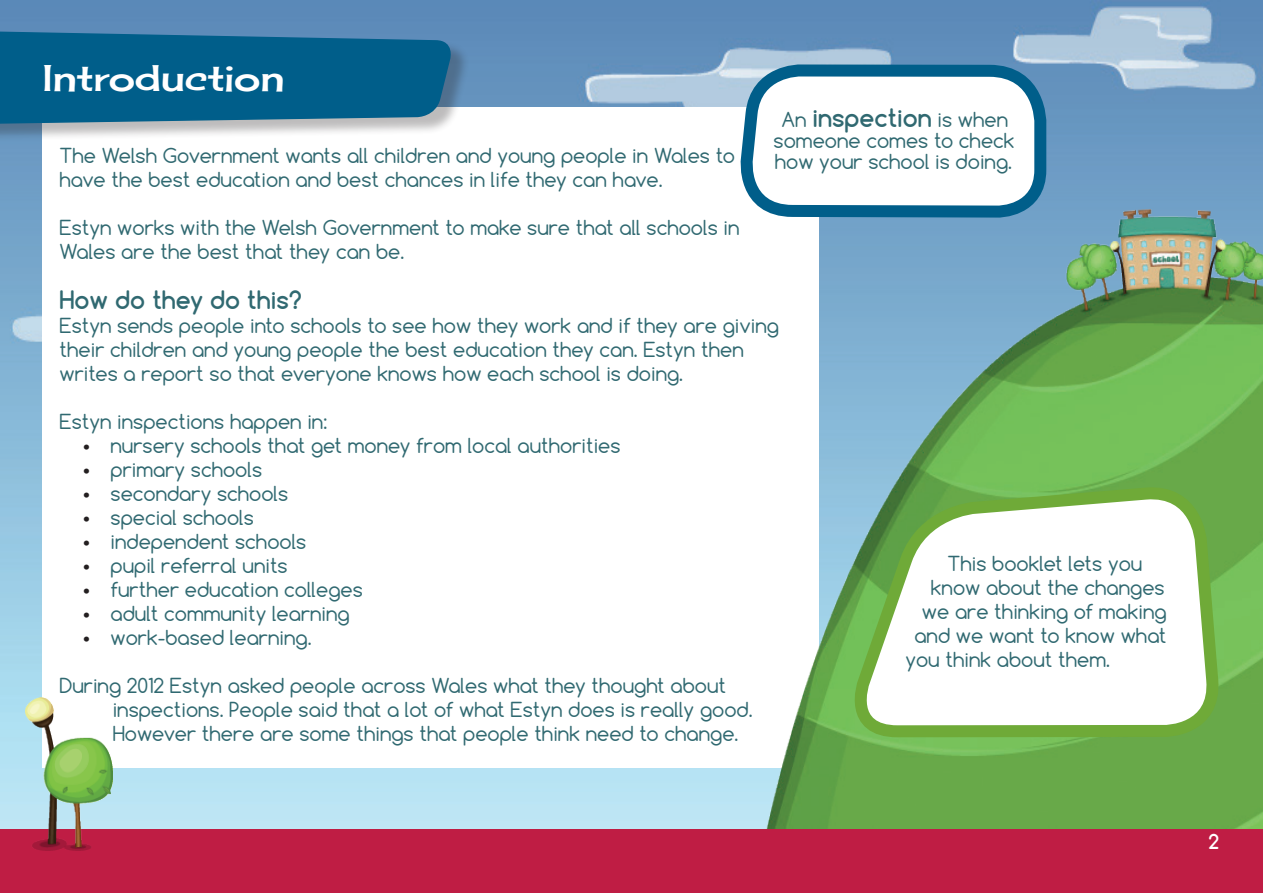
<style>
.page{position:relative;width:1263px;height:893px;background:#fff}
.page>*{position:absolute;margin:0;border:0;box-sizing:border-box;transform-origin:0 0}
.t1{font:36px "Cherry Cream Soda";color:#fff}
.t2{font:700 24px "Comfortaa";color:#306971}
.t3{font:19.5px/24px "Comfortaa";color:#306971}
.t4{font:700 19.5px "Comfortaa";color:#fff}
.s1{font-weight:400;font-size:19.5px}
.s2{font-family:"Times";font-size:18px;color:#231f20}
</style>
<div class="page">
<img style="left:0;top:0;width:1263px;height:829px">
<div style="left:43px;top:107px;width:776px;height:660px;background:#fff"></div>
<img style="left:706px;top:2px;width:557px;height:827px">
<div style="left:0;top:32px;width:470px;height:109px;background:#231f20;opacity:.3"></div>
<svg style="left:0;top:30px;width:454px;height:94px;background:#0f658f"></svg>
<svg style="left:734px;top:58px;width:318px;height:166px"></svg>
<svg style="left:847px;top:489px;width:369px;height:265px"></svg>
<div style="left:0;top:829px;width:1263px;height:64px;background:#bf1d44"></div>
<img style="left:26px;top:697px;width:87px;height:153px">
<h1 class="t1" style="left:43px;top:56px;width:243px">Introduction</h1>
<p class="t2" style="left:782px;top:103px;width:228px"><span class="s1">An</span> inspection <span class="s1">is when</span></p>
<p class="t3" style="left:774px;top:130px;width:242px;line-height:21px">someone comes to check how your school is doing.</p>
<p class="t3" style="left:60px;top:144px;width:677px">The Welsh Government wants all children and young people in Wales to have the best education and best chances in life they can have.</p>
<p class="t3" style="left:60px;top:216px;width:681px">Estyn works with the Welsh Government to make sure that all schools in<br>Wales are the best that they can be.</p>
<p class="t2" style="left:60px;top:284px;width:244px">How do they do this?</p>
<p class="t3" style="left:60px;top:313px;width:721px">Estyn sends people into schools to see how they work and if they are giving their children and young people the best education they can. Estyn then writes a report so that everyone knows how each school is doing.</p>
<p class="t3" style="left:60px;top:409px;width:269px">Estyn inspections happen in:</p>
<p class="t3" style="left:84px;top:433px;width:538px"><span class="s2">•</span> nursery schools that get money from local authorities</p>
<p class="t3" style="left:84px;top:457px;width:180px"><span class="s2">•</span> primary schools</p>
<p class="t3" style="left:84px;top:481px;width:206px"><span class="s2">•</span> secondary schools</p>
<p class="t3" style="left:84px;top:505px;width:172px"><span class="s2">•</span> special schools</p>
<p class="t3" style="left:84px;top:529px;width:224px"><span class="s2">•</span> independent schools</p>
<p class="t3" style="left:84px;top:553px;width:206px"><span class="s2">•</span> pupil referral units</p>
<p class="t3" style="left:84px;top:577px;width:281px"><span class="s2">•</span> further education colleges</p>
<p class="t3" style="left:84px;top:601px;width:268px"><span class="s2">•</span> adult community learning</p>
<p class="t3" style="left:84px;top:625px;width:229px"><span class="s2">•</span> work-based learning.</p>
<p class="t3" style="left:113px;top:673px;width:641px;text-indent:-53px">During 2012 Estyn asked people across Wales what they thought about inspections. People said that a lot of what Estyn does is really good.<br>However there are some things that people think need to change.</p>
<p class="t3" style="left:947px;top:551px;width:196px">This booklet lets you</p>
<p class="t3" style="left:931px;top:575px;width:235px">know about the changes</p>
<p class="t3" style="left:922px;top:599px;width:246px">we are thinking of making</p>
<p class="t3" style="left:914px;top:623px;width:253px">and we want to know what</p>
<p class="t3" style="left:905px;top:647px;width:206px">you think about them.</p>
<p class="t4" style="left:1208px;top:829px;width:12px">2</p>
</div>
